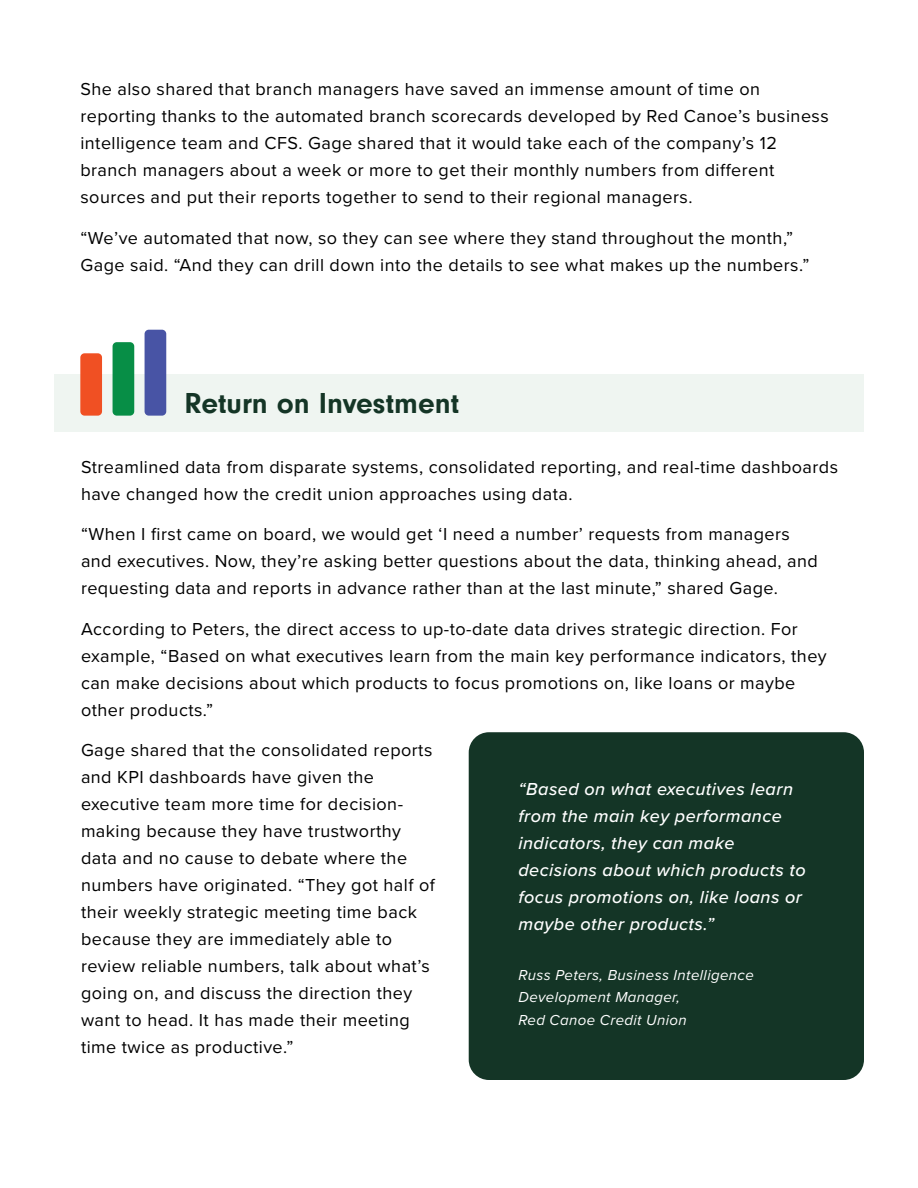
<style>
.page{position:relative;width:918px;height:1188px;background:#fff}
.page>*{position:absolute;margin:0;border:0;box-sizing:border-box;transform-origin:0 0}
.t1{font:700 30px "Neuzeit Gro";color:#143526}
.t2{font:18px/27px "Proxima Nova";letter-spacing:.025em;color:#000}
.t3{font:italic 500 18px/27px "Proxima Nova";letter-spacing:.025em;color:#fff}
.t4{font:italic 15px/22.5px "Proxima Nova";letter-spacing:.025em;color:#fff}
</style>
<div class="page">
<div style="left:54px;top:375px;width:810px;height:57px;background:#eff5f1"></div>
<div style="left:80px;top:353px;width:22px;height:63px;background:#f05023;border-radius:4px"></div>
<div style="left:113px;top:342px;width:21px;height:74px;background:#078e46;border-radius:4px"></div>
<div style="left:145px;top:330px;width:21px;height:86px;background:#4854a5;border-radius:4px"></div>
<div style="left:469px;top:732px;width:395px;height:348px;background:#143526;border-radius:20px"></div>
<p class="t2" style="left:80px;top:75px;width:750px">She also shared that branch managers have saved an immense amount of time on reporting thanks to the automated branch scorecards developed by Red Canoe’s business intelligence team and CFS. Gage shared that it would take each of the company’s 12 branch managers about a week or more to get their monthly numbers from different sources and put their reports together to send to their regional managers.</p>
<p class="t2" style="left:80px;top:223px;width:730px">“We’ve automated that now, so they can see where they stand throughout the month,”<br>Gage said. “And they can drill down into the details to see what makes up the numbers.”</p>
<h1 class="t1" style="left:184px;top:386px;width:276px">Return on Investment</h1>
<p class="t2" style="left:81px;top:452px;width:759px">Streamlined data from disparate systems, consolidated reporting, and real-time dashboards have changed how the credit union approaches using data.</p>
<p class="t2" style="left:81px;top:520px;width:738px">“When I first came on board, we would get ‘I need a number’ requests from managers and executives. Now, they’re asking better questions about the data, thinking ahead, and requesting data and reports in advance rather than at the last minute,” shared Gage.</p>
<p class="t2" style="left:81px;top:614px;width:747px">According to Peters, the direct access to up-to-date data drives strategic direction. For example, “Based on what executives learn from the main key performance indicators, they can make decisions about which products to focus promotions on, like loans or maybe other products.”</p>
<p class="t2" style="left:81px;top:736px;width:355px">Gage shared that the consolidated reports and KPI dashboards have given the executive team more time for decision&shy;making because they have trustworthy data and no cause to debate where the numbers have originated. “They got half of their weekly strategic meeting time back because they are immediately able to review reliable numbers, talk about what’s going on, and discuss the direction they want to head. It has made their meeting time twice as productive.”</p>
<p class="t3" style="left:518px;top:775px;width:289px">“Based on what executives learn from the main key performance indicators, they can make decisions about which products to focus promotions on, like loans or maybe other products.”</p>
<p class="t4" style="left:518px;top:963px;width:237px">Russ Peters, Business Intelligence<br>Development Manager,<br>Red Canoe Credit Union</p>
</div>
